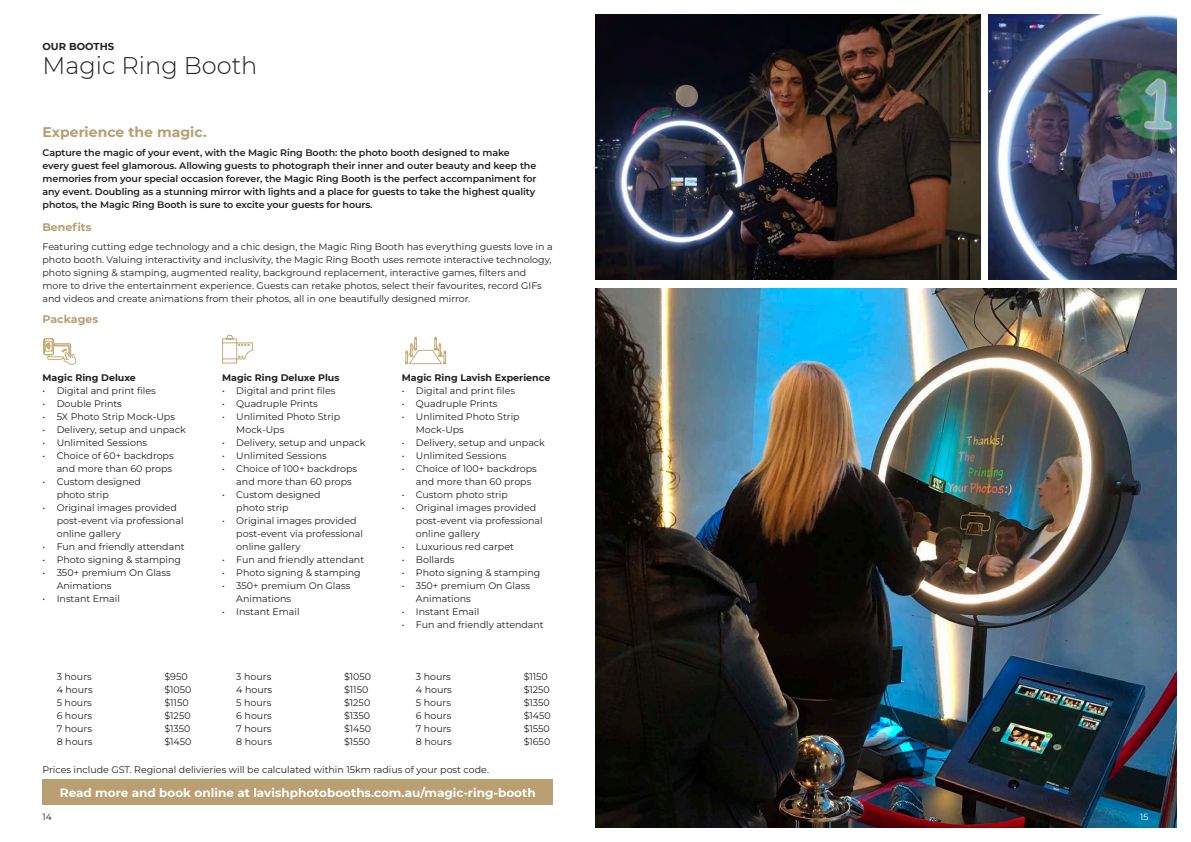
<style>
.page{position:relative;width:1191px;height:842px;background:#fff}
.page>*{position:absolute;margin:0;border:0;box-sizing:border-box;transform-origin:0 0}
.t1{font:300 24px "Montserrat";color:#231f20}
.t2{font:700 14px "Montserrat";color:#b99f71}
.t3{font:700 12px "Montserrat";color:#fff}
.subheader_no_space{font:700 11px "Montserrat";color:#b99f71}
.subheader{font:700 11px "Montserrat";color:#b99f71}
.t4{font:700 10px "Montserrat";color:#231f20}
.body{font:9.5px/13px "Montserrat";color:#231f20}
.intro_text{font:600 9.5px/13px "Montserrat";letter-spacing:-.005em;color:#231f20}
.pricing{font:9.5px "Montserrat";color:#231f20}
.packages{font:700 9.5px "Montserrat";color:#231f20}
.body-2{font:700 9.5px "Montserrat";color:#231f20}
.t5{font:9px "Montserrat";color:#231f20}
.t6{font:9px "Montserrat";color:#fff}
</style>
<div class="page">
<img style="left:595px;top:14px;width:385px;height:266px">
<img style="left:988px;top:14px;width:188px;height:266px">
<img style="left:595px;top:288px;width:581px;height:540px">
<div style="left:43px;top:780px;width:510px;height:25px;background:#b99f71"></div>
<svg style="left:43px;top:338px;width:34px;height:27px"></svg>
<svg style="left:222px;top:335px;width:31px;height:29px"></svg>
<svg style="left:405px;top:336px;width:42px;height:29px"></svg>
<p class="t4" style="left:43px;top:39px;width:73px">OUR BOOTHS</p>
<p class="t1" style="left:43px;top:49px;width:216px">Magic Ring Booth</p>
<p class="t2" style="left:43px;top:122px;width:166px">Experience the magic.</p>
<p class="intro_text" style="left:43px;top:146px;width:495px">Capture the magic of your event, with the Magic Ring Booth: the photo booth designed to make every guest feel glamorous. Allowing guests to photograph their inner and outer beauty and keep the memories from your special occasion forever, the Magic Ring Booth is the perfect accompaniment for any event. Doubling as a stunning mirror with lights and a place for guests to take the highest quality photos, the Magic Ring Booth is sure to excite your guests for hours.</p>
<p class="subheader" style="left:43px;top:219px;width:51px">Benefits</p>
<p class="body" style="left:43px;top:240px;width:512px">Featuring cutting edge technology and a chic design, the Magic Ring Booth has everything guests love in a photo booth. Valuing interactivity and inclusivity, the Magic Ring Booth uses remote interactive technology, photo signing &amp; stamping, augmented reality, background replacement, interactive games, filters and more to drive the entertainment experience. Guests can retake photos, select their favourites, record GIFs and videos and create animations from their photos, all in one beautifully designed mirror.</p>
<p class="subheader_no_space" style="left:43px;top:311px;width:57px">Packages</p>
<p class="body-2" style="left:43px;top:370px;width:95px">Magic Ring Deluxe</p>
<p class="body" style="left:43px;top:384px;width:115px">• Digital and print files</p>
<p class="body" style="left:43px;top:397px;width:81px">• Double Prints</p>
<p class="body" style="left:43px;top:410px;width:134px">• 5X Photo Strip Mock-Ups</p>
<p class="body" style="left:43px;top:423px;width:145px">• Delivery, setup and unpack</p>
<p class="body" style="left:43px;top:436px;width:106px">• Unlimited Sessions</p>
<p class="body" style="left:43px;top:449px;width:133px;text-align:right">• Choice of 60+ backdrops and more than 60 props</p>
<p class="body" style="left:43px;top:475px;width:100px">• Custom designed</p>
<p class="body" style="left:57px;top:488px;width:54px">photo strip</p>
<p class="body" style="left:43px;top:501px;width:136px">• Original images provided</p>
<p class="body" style="left:57px;top:514px;width:128px">post-event via professional online gallery</p>
<p class="body" style="left:43px;top:540px;width:144px">• Fun and friendly attendant</p>
<p class="body" style="left:43px;top:553px;width:140px">• Photo signing &amp; stamping</p>
<p class="body" style="left:43px;top:566px;width:130px">• 350+ premium On Glass</p>
<p class="body" style="left:57px;top:579px;width:56px">Animations</p>
<p class="body" style="left:43px;top:592px;width:79px">• Instant Email</p>
<p class="pricing" style="left:57px;top:670px;width:37px">3 hours</p>
<p class="pricing" style="left:164px;top:670px;width:25px">$950</p>
<p class="pricing" style="left:57px;top:683px;width:37px">4 hours</p>
<p class="pricing" style="left:164px;top:683px;width:29px">$1050</p>
<p class="pricing" style="left:57px;top:696px;width:37px">5 hours</p>
<p class="pricing" style="left:164px;top:696px;width:26px">$1150</p>
<p class="pricing" style="left:57px;top:709px;width:37px">6 hours</p>
<p class="pricing" style="left:164px;top:709px;width:28px">$1250</p>
<p class="pricing" style="left:57px;top:722px;width:37px">7 hours</p>
<p class="pricing" style="left:164px;top:722px;width:28px">$1350</p>
<p class="pricing" style="left:57px;top:735px;width:37px">8 hours</p>
<p class="pricing" style="left:164px;top:735px;width:29px">$1450</p>
<p class="packages" style="left:222px;top:370px;width:119px">Magic Ring Deluxe Plus</p>
<p class="body" style="left:222px;top:384px;width:115px">• Digital and print files</p>
<p class="body" style="left:222px;top:397px;width:97px">• Quadruple Prints</p>
<p class="body" style="left:222px;top:410px;width:119px">• Unlimited Photo Strip</p>
<p class="body" style="left:236px;top:423px;width:50px">Mock-Ups</p>
<p class="body" style="left:222px;top:436px;width:145px">• Delivery, setup and unpack</p>
<p class="body" style="left:222px;top:449px;width:106px">• Unlimited Sessions</p>
<p class="body" style="left:222px;top:462px;width:137px">• Choice of 100+ backdrops</p>
<p class="body" style="left:236px;top:475px;width:117px">and more than 60 props</p>
<p class="body" style="left:222px;top:488px;width:100px">• Custom designed</p>
<p class="body" style="left:236px;top:501px;width:54px">photo strip</p>
<p class="body" style="left:222px;top:514px;width:136px">• Original images provided</p>
<p class="body" style="left:236px;top:527px;width:128px">post-event via professional online gallery</p>
<p class="body" style="left:222px;top:553px;width:144px">• Fun and friendly attendant</p>
<p class="body" style="left:222px;top:566px;width:140px">• Photo signing &amp; stamping</p>
<p class="body" style="left:222px;top:579px;width:130px">• 350+ premium On Glass</p>
<p class="body" style="left:236px;top:592px;width:56px">Animations</p>
<p class="body" style="left:222px;top:605px;width:79px">• Instant Email</p>
<p class="pricing" style="left:236px;top:670px;width:37px">3 hours</p>
<p class="pricing" style="left:344px;top:670px;width:29px">$1050</p>
<p class="pricing" style="left:236px;top:683px;width:37px">4 hours</p>
<p class="pricing" style="left:344px;top:683px;width:26px">$1150</p>
<p class="pricing" style="left:236px;top:696px;width:37px">5 hours</p>
<p class="pricing" style="left:344px;top:696px;width:28px">$1250</p>
<p class="pricing" style="left:236px;top:709px;width:37px">6 hours</p>
<p class="pricing" style="left:344px;top:709px;width:28px">$1350</p>
<p class="pricing" style="left:236px;top:722px;width:37px">7 hours</p>
<p class="pricing" style="left:344px;top:722px;width:29px">$1450</p>
<p class="pricing" style="left:236px;top:735px;width:37px">8 hours</p>
<p class="pricing" style="left:344px;top:735px;width:28px">$1550</p>
<p class="packages" style="left:402px;top:370px;width:150px">Magic Ring Lavish Experience</p>
<p class="body" style="left:402px;top:384px;width:115px">• Digital and print files</p>
<p class="body" style="left:402px;top:397px;width:97px">• Quadruple Prints</p>
<p class="body" style="left:402px;top:410px;width:119px">• Unlimited Photo Strip</p>
<p class="body" style="left:416px;top:423px;width:50px">Mock-Ups</p>
<p class="body" style="left:402px;top:436px;width:145px">• Delivery, setup and unpack</p>
<p class="body" style="left:402px;top:449px;width:106px">• Unlimited Sessions</p>
<p class="body" style="left:402px;top:462px;width:137px">• Choice of 100+ backdrops</p>
<p class="body" style="left:416px;top:475px;width:117px">and more than 60 props</p>
<p class="body" style="left:402px;top:488px;width:108px">• Custom photo strip</p>
<p class="body" style="left:402px;top:501px;width:136px">• Original images provided</p>
<p class="body" style="left:416px;top:514px;width:128px">post-event via professional online gallery</p>
<p class="body" style="left:402px;top:540px;width:114px">• Luxurious red carpet</p>
<p class="body" style="left:402px;top:553px;width:54px">• Bollards</p>
<p class="body" style="left:402px;top:566px;width:140px">• Photo signing &amp; stamping</p>
<p class="body" style="left:402px;top:579px;width:130px">• 350+ premium On Glass</p>
<p class="body" style="left:416px;top:592px;width:56px">Animations</p>
<p class="body" style="left:402px;top:605px;width:79px">• Instant Email</p>
<p class="body" style="left:402px;top:618px;width:144px">• Fun and friendly attendant</p>
<p class="pricing" style="left:416px;top:670px;width:37px">3 hours</p>
<p class="pricing" style="left:523px;top:670px;width:26px">$1150</p>
<p class="pricing" style="left:416px;top:683px;width:37px">4 hours</p>
<p class="pricing" style="left:523px;top:683px;width:28px">$1250</p>
<p class="pricing" style="left:416px;top:696px;width:37px">5 hours</p>
<p class="pricing" style="left:523px;top:696px;width:28px">$1350</p>
<p class="pricing" style="left:416px;top:709px;width:37px">6 hours</p>
<p class="pricing" style="left:523px;top:709px;width:29px">$1450</p>
<p class="pricing" style="left:416px;top:722px;width:37px">7 hours</p>
<p class="pricing" style="left:523px;top:722px;width:28px">$1550</p>
<p class="pricing" style="left:416px;top:735px;width:37px">8 hours</p>
<p class="pricing" style="left:523px;top:735px;width:28px">$1650</p>
<p class="body" style="left:43px;top:763px;width:448px">Prices include GST. Regional delivieries will be calculated within 15km radius of your post code.</p>
<p class="t3" style="left:60px;top:784px;width:477px">Read more and book online at lavishphotobooths.com.au/magic-ring-booth</p>
<p class="t5" style="left:43px;top:811px;width:11px">14</p>
<p class="t6" style="left:1140px;top:811px;width:10px">15</p>
</div>
